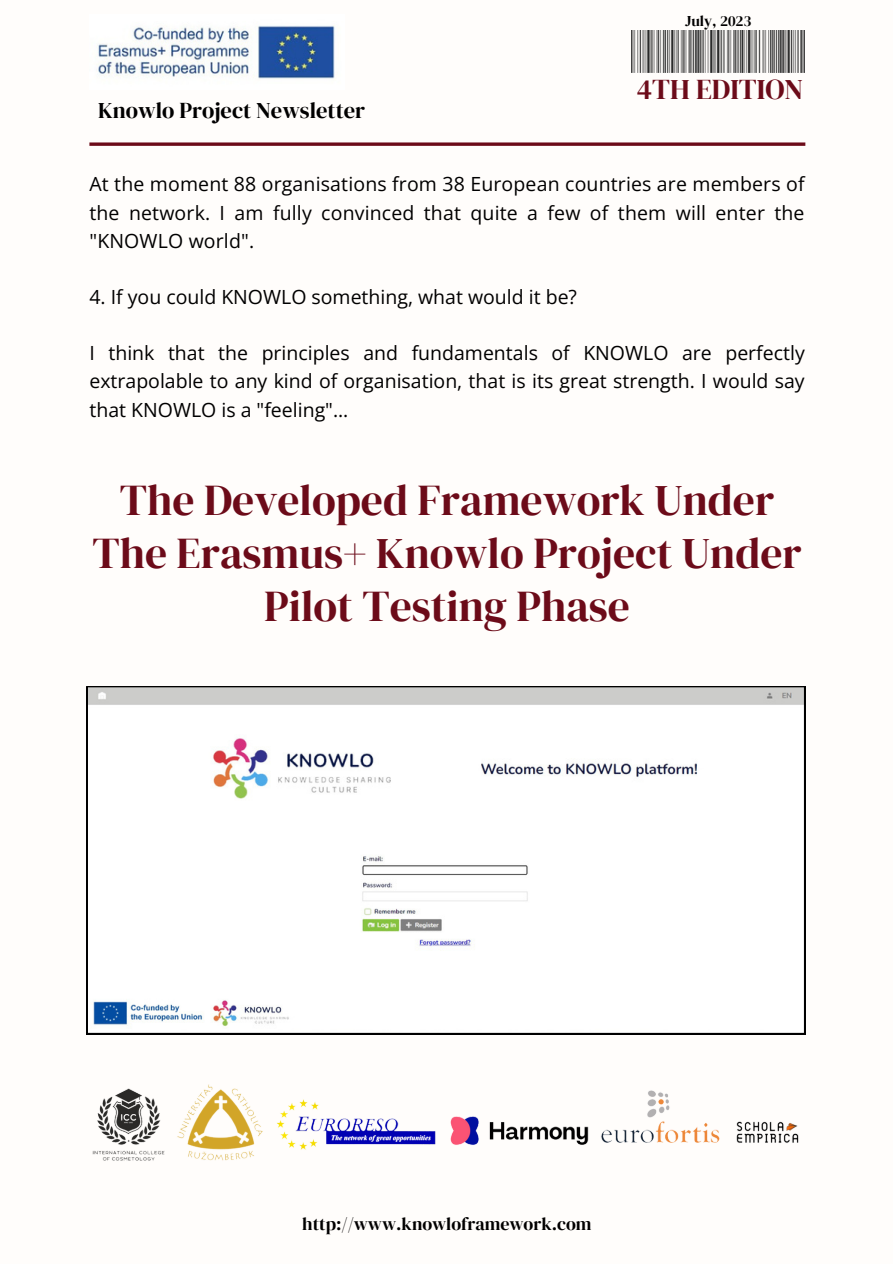
<style>
.page{position:relative;width:893px;height:1264px;background:#fff}
.page>*{position:absolute;margin:0;border:0;box-sizing:border-box;transform-origin:0 0}
.t1{font:43.5px/52.8px "DM Serif Display";color:#6c0b19;text-align:center}
.t2{font:28.5px "DM Serif Display";color:#6c0b19}
.t3{font:22.5px "DM Serif Display";color:#000}
.t4{font:19.5px/28.2px "Open Sans";color:#000;text-align:justify}
.t5{font:18px "DM Serif Display";color:#000}
.t6{font:15px "DM Serif Display";color:#000}
</style>
<div class="page">
<div style="left:0;top:0;width:892px;height:1263px;background:#fffdfb"></div>
<svg style="left:89px;top:142px;width:716px;height:4px;background:#82303b"></svg>
<img style="left:98px;top:25px;width:237px;height:54px">
<img style="left:631px;top:31px;width:173px;height:41px">
<svg style="left:87px;top:686px;width:718px;height:347px"></svg>
<img style="left:92px;top:1084px;width:707px;height:77px">
<p class="t6" style="left:685px;top:11px;width:68px">July, 2023</p>
<p class="t3" style="left:98px;top:95px;width:268px">Knowlo Project Newsletter</p>
<p class="t2" style="left:637px;top:69px;width:168px">4TH EDITION</p>
<p class="t4" style="left:89px;top:170px;width:716px">At the moment 88 organisations from 38 European countries are members of the network. I am fully convinced that quite a few of them will enter the "KNOWLO world".</p>
<p class="t4" style="left:89px;top:282px;width:489px">4. If you could KNOWLO something, what would it be?</p>
<p class="t4" style="left:89px;top:338px;width:716px">I think that the principles and fundamentals of KNOWLO are perfectly extrapolable to any kind of organisation, that is its great strength. I would say that KNOWLO is a "feeling"...</p>
<p class="t1" style="left:92px;top:473px;width:710px">The Developed Framework Under<br>The Erasmus+ Knowlo Project Under<br>Pilot Testing Phase</p>
<p class="t5" style="left:302px;top:1211px;width:291px">http://www.knowloframework.com</p>
</div>
